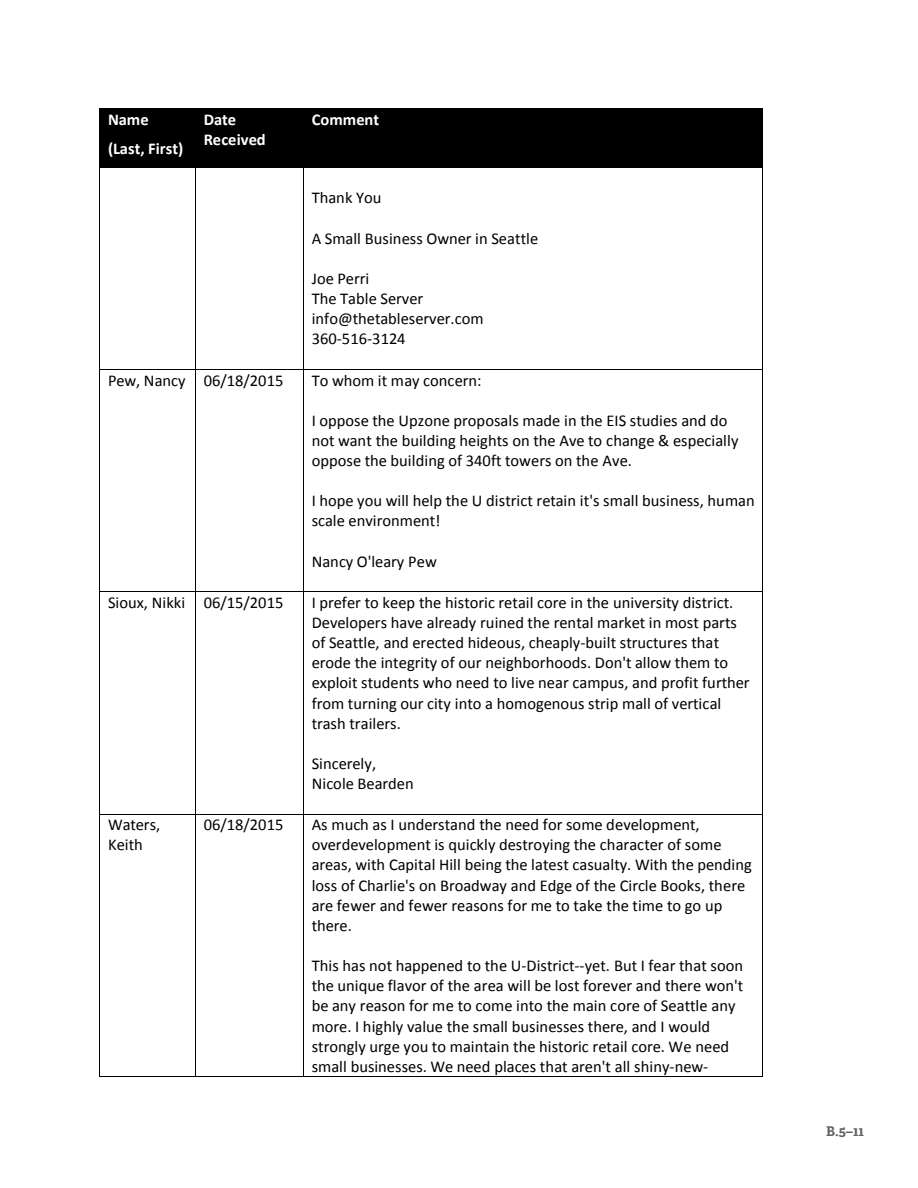
<style>
.page{position:relative;width:918px;height:1188px;background:#fff}
.page>*{position:absolute;margin:0;border:0;box-sizing:border-box;transform-origin:0 0}
.t1{font:16.5px/20.1px "Calibri";color:#000}
.t2{font:700 16.5px/20.1px "Calibri";color:#fff}
.t3{font:700 13.5px "Adelle Basic";color:#636366}
</style>
<div class="page">
<div style="left:100px;top:109px;width:95px;height:58px;background:#000"></div>
<div style="left:196px;top:109px;width:107px;height:58px;background:#000"></div>
<div style="left:304px;top:109px;width:459px;height:58px;background:#000"></div>
<hr style="left:100px;top:108px;width:96px;height:1px;background:#000">
<hr style="left:100px;top:109px;width:96px;height:1px;background:#000">
<hr style="left:196px;top:108px;width:107px;height:1px;background:#000">
<hr style="left:304px;top:108px;width:459px;height:1px;background:#000">
<hr style="left:303px;top:109px;width:1px;height:58px;background:#000">
<hr style="left:763px;top:109px;width:1px;height:58px;background:#000">
<hr style="left:100px;top:167px;width:96px;height:1px;background:#000">
<hr style="left:196px;top:167px;width:107px;height:1px;background:#000">
<hr style="left:304px;top:167px;width:459px;height:1px;background:#000">
<hr style="left:100px;top:168px;width:1px;height:201px;background:#000">
<hr style="left:196px;top:168px;width:1px;height:201px;background:#000">
<hr style="left:303px;top:168px;width:1px;height:201px;background:#000">
<hr style="left:763px;top:168px;width:1px;height:201px;background:#000">
<hr style="left:100px;top:369px;width:96px;height:1px;background:#000">
<hr style="left:196px;top:369px;width:107px;height:1px;background:#000">
<hr style="left:304px;top:369px;width:459px;height:1px;background:#000">
<hr style="left:100px;top:370px;width:1px;height:222px;background:#000">
<hr style="left:196px;top:370px;width:1px;height:222px;background:#000">
<hr style="left:303px;top:370px;width:1px;height:222px;background:#000">
<hr style="left:763px;top:370px;width:1px;height:222px;background:#000">
<hr style="left:100px;top:592px;width:96px;height:1px;background:#000">
<hr style="left:196px;top:592px;width:107px;height:1px;background:#000">
<hr style="left:304px;top:592px;width:459px;height:1px;background:#000">
<hr style="left:100px;top:592px;width:1px;height:222px;background:#000">
<hr style="left:196px;top:592px;width:1px;height:222px;background:#000">
<hr style="left:303px;top:592px;width:1px;height:222px;background:#000">
<hr style="left:763px;top:592px;width:1px;height:222px;background:#000">
<hr style="left:100px;top:814px;width:96px;height:1px;background:#000">
<hr style="left:196px;top:814px;width:107px;height:1px;background:#000">
<hr style="left:304px;top:814px;width:459px;height:1px;background:#000">
<hr style="left:100px;top:815px;width:1px;height:261px;background:#000">
<hr style="left:100px;top:1076px;width:96px;height:1px;background:#000">
<hr style="left:196px;top:815px;width:1px;height:261px;background:#000">
<hr style="left:196px;top:1076px;width:107px;height:1px;background:#000">
<hr style="left:303px;top:815px;width:1px;height:261px;background:#000">
<hr style="left:304px;top:1076px;width:459px;height:1px;background:#000">
<hr style="left:763px;top:815px;width:1px;height:261px;background:#000">
<p class="t2" style="left:108px;top:108px;width:42px">Name</p>
<p class="t2" style="left:108px;top:138px;width:77px">(Last, First)</p>
<p class="t2" style="left:204px;top:108px;width:63px">Date<br>Received</p>
<p class="t2" style="left:312px;top:108px;width:69px">Comment</p>
<p class="t1" style="left:312px;top:187px;width:71px">Thank You</p>
<p class="t1" style="left:312px;top:228px;width:228px">A Small Business Owner in Seattle</p>
<p class="t1" style="left:312px;top:268px;width:173px">Joe Perri<br>The Table Server info@thetableserver.com<br>360-516-3124</p>
<p class="t1" style="left:108px;top:370px;width:79px">Pew, Nancy</p>
<p class="t1" style="left:204px;top:370px;width:81px">06/18/2015</p>
<p class="t1" style="left:312px;top:370px;width:172px">To whom it may concern:</p>
<p class="t1" style="left:312px;top:410px;width:428px">I oppose the Upzone proposals made in the EIS studies and do not want the building heights on the Ave to change &amp; especially oppose the building of 340ft towers on the Ave.</p>
<p class="t1" style="left:312px;top:490px;width:444px">I hope you will help the U district retain it's small business, human scale environment!</p>
<p class="t1" style="left:312px;top:551px;width:127px">Nancy O'leary Pew</p>
<p class="t1" style="left:108px;top:592px;width:79px">Sioux, Nikki</p>
<p class="t1" style="left:204px;top:592px;width:81px">06/15/2015</p>
<p class="t1" style="left:312px;top:592px;width:439px">I prefer to keep the historic retail core in the university district.<br>Developers have already ruined the rental market in most parts of Seattle, and erected hideous, cheaply-built structures that erode the integrity of our neighborhoods. Don't allow them to exploit students who need to live near campus, and profit further from turning our city into a homogenous strip mall of vertical trash trailers.</p>
<p class="t1" style="left:312px;top:753px;width:103px">Sincerely,<br>Nicole Bearden</p>
<p class="t1" style="left:108px;top:814px;width:54px">Waters,<br>Keith</p>
<p class="t1" style="left:204px;top:814px;width:81px">06/18/2015</p>
<p class="t1" style="left:312px;top:814px;width:442px">As much as I understand the need for some development, overdevelopment is quickly destroying the character of some areas, with Capital Hill being the latest casualty. With the pending loss of Charlie's on Broadway and Edge of the Circle Books, there are fewer and fewer reasons for me to take the time to go up there.</p>
<p class="t1" style="left:312px;top:955px;width:433px">This has not happened to the U-District--yet. But I fear that soon the unique flavor of the area will be lost forever and there won't be any reason for me to come into the main core of Seattle any more. I highly value the small businesses there, and I would strongly urge you to maintain the historic retail core. We need small businesses. We need places that aren't all shiny-new-</p>
<p class="t3" style="left:826px;top:1122px;width:39px">B.5–11</p>
</div>
